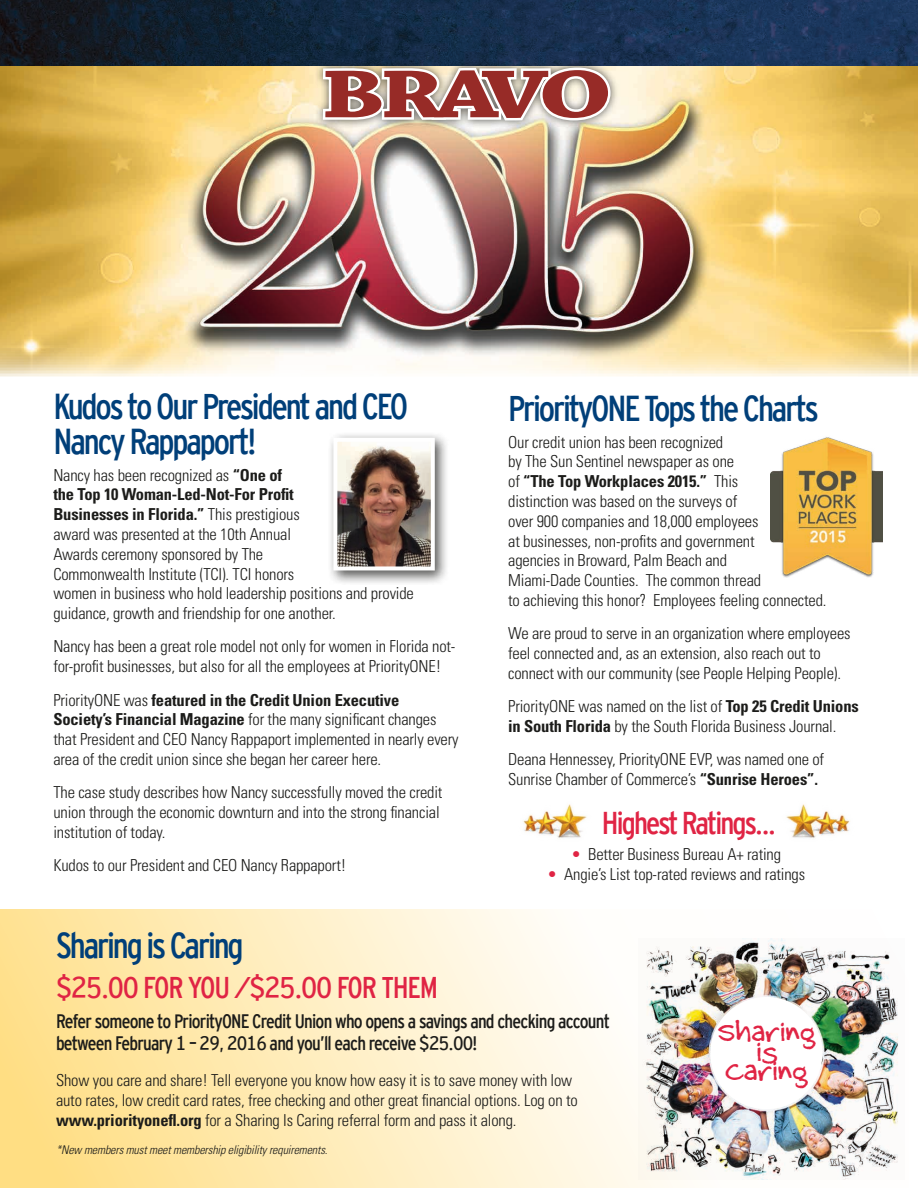
<style>
.page{position:relative;width:918px;height:1188px;background:#fff}
.page>*{position:absolute;margin:0;border:0;box-sizing:border-box;transform-origin:0 0}
.t1{font:700 71.4px "Chaparral Pro";letter-spacing:-.09em;color:#972b27;scale:1.41 1}
.t2{font:36px/34.5px "Interstate Cond Mono";letter-spacing:-.06em;color:#003f79}
.t3{font:31.5px "Interstate Cond Mono";letter-spacing:-.06em;color:#e02444}
.t4{font:30px "Interstate Cond Mono";letter-spacing:-.04em;color:#e02444}
.t5{font:30px "Matt B";letter-spacing:-.04em;color:#e02444}
.t6{font:19.5px/22.5px "Interstate Cond Mono";letter-spacing:-.04em;color:#1c1c1a}
.t7{font:300 condensed 16.5px/19.8px "Univers";letter-spacing:-.01em;color:#1c1c1a}
.t8{font:italic 300 condensed 12px "Univers";letter-spacing:-.01em;color:#1c1c1a}
.s1{font-weight:700}
.s2{font-weight:900;font-stretch:normal;color:#e02444}
</style>
<div class="page">
<img style="left:0;top:66px;width:918px;height:311px">
<svg style="left:0;top:909px;width:682px;height:279px;background:#feeec0"></svg>
<img style="left:0;top:0;width:918px;height:66px">
<div style="left:314px;top:58px;width:305px;height:71px;background:#1c1c1a;opacity:.75"></div>
<svg style="left:320px;top:64px;width:293px;height:59px"></svg>
<div style="left:327px;top:431px;width:123px;height:154px;background:#1c1c1a;opacity:.75"></div>
<img style="left:338px;top:443px;width:92px;height:122px">
<div style="left:333px;top:438px;width:102px;height:132px;border:4px solid #fff"></div>
<img style="left:639px;top:938px;width:259px;height:242px">
<div style="left:710px;top:997px;width:113px;height:112px;background:#fff;border-radius:50%"></div>
<img style="left:771px;top:437px;width:112px;height:141px">
<img style="left:523px;top:804px;width:64px;height:35px">
<img style="left:786px;top:804px;width:64px;height:35px">
<h1 class="t1" style="left:321px;top:53px;width:208px">BRAVO</h1>
<h2 class="t2" style="left:53px;top:389px;width:357px">Kudos to Our President and CEO<br>Nancy Rappaport!</h2>
<p class="t7" style="left:53px;top:465px;width:362px">Nancy has been recognized as <span class="s1">“One of<br>the Top 10 Woman-Led-Not-For Profit<br>Businesses in Florida.”</span> This prestigious<br>award was presented at the 10th Annual<br>Awards ceremony sponsored by The<br>Commonwealth Institute (TCI). TCI honors<br>women in business who hold leadership positions and provide guidance, growth and friendship for one another.</p>
<p class="t7" style="left:53px;top:637px;width:404px">Nancy has been a great role model not only for women in Florida not&shy;for-profit businesses, but also for all the employees at PriorityONE!</p>
<p class="t7" style="left:53px;top:690px;width:407px">PriorityONE was <span class="s1">featured in the Credit Union Executive Society’s Financial Magazine</span> for the many significant changes that President and CEO Nancy Rappaport implemented in nearly every area of the credit union since she began her career here.</p>
<p class="t7" style="left:53px;top:783px;width:391px">The case study describes how Nancy successfully moved the credit union through the economic downturn and into the strong financial institution of today.</p>
<p class="t7" style="left:53px;top:855px;width:294px">Kudos to our President and CEO Nancy Rappaport!</p>
<h2 class="t2" style="left:508px;top:391px;width:312px">PriorityONE Tops the Charts</h2>
<p class="t7" style="left:508px;top:432px;width:320px">Our credit union has been recognized<br>by The Sun Sentinel newspaper as one<br>of <span class="s1">“The Top Workplaces 2015.”</span> This<br>distinction was based on the surveys of<br>over 900 companies and 18,000 employees<br>at businesses, non-profits and government<br>agencies in Broward, Palm Beach and<br>Miami-Dade Counties. The common thread<br>to achieving this honor? Employees feeling connected.</p>
<p class="t7" style="left:508px;top:624px;width:344px">We are proud to serve in an organization where employees feel connected and, as an extension, also reach out to connect with our community (see People Helping People).</p>
<p class="t7" style="left:508px;top:696px;width:352px">PriorityONE was named on the list of <span class="s1">Top 25 Credit Unions in South Florida</span> by the South Florida Business Journal.</p>
<p class="t7" style="left:508px;top:750px;width:318px">Deana Hennessey, PriorityONE EVP, was named one of<br>Sunrise Chamber of Commerce’s <span class="s1">“Sunrise Heroes”.</span></p>
<h3 class="t3" style="left:602px;top:805px;width:176px">Highest Ratings...</h3>
<p class="t7" style="left:572px;top:845px;width:211px"><span class="s2">•</span> Better Business Bureau A+ rating</p>
<p class="t7" style="left:548px;top:864px;width:259px"><span class="s2">•</span> Angie’s List top-rated reviews and ratings</p>
<h2 class="t2" style="left:56px;top:928px;width:189px">Sharing is Caring</h2>
<h3 class="t4" style="left:56px;top:970px;width:384px">$25.00 FOR YOU /$25.00 FOR THEM</h3>
<p class="t6" style="left:56px;top:1009px;width:555px">Refer someone to PriorityONE Credit Union who opens a savings and checking account between February 1 – 29, 2016 and you’ll each receive $25.00!</p>
<p class="t7" style="left:56px;top:1071px;width:523px">Show you care and share! Tell everyone you know how easy it is to save money with low auto rates, low credit card rates, free checking and other great financial options. Log on to <span class="s1">www.priorityonefl.org</span> for a Sharing Is Caring referral form and pass it along.</p>
<p class="t8" style="left:56px;top:1142px;width:273px">*New members must meet membership eligibility requirements.</p>
<h3 class="t5" style="left:717px;top:1017px;width:102px">Sharing</h3>
<h3 class="t5" style="left:756px;top:1036px;width:24px">is</h3>
<h3 class="t5" style="left:725px;top:1056px;width:86px">Caring</h3>
</div>
